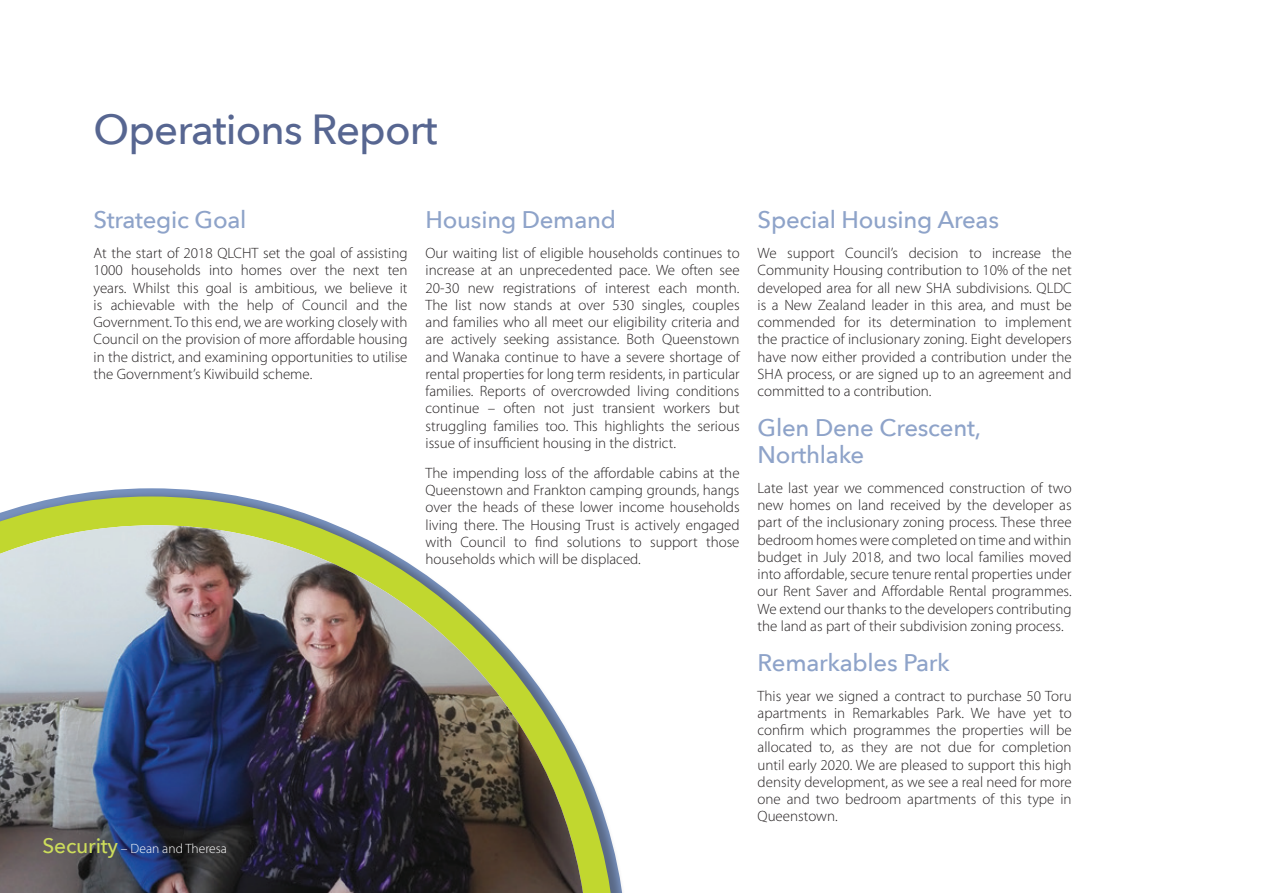
<style>
.page{position:relative;width:1263px;height:893px;background:#fff}
.page>*{position:absolute;margin:0;border:0;box-sizing:border-box;transform-origin:0 0}
.t1{font:500 42px "Avenir Next";letter-spacing:-.02em;color:#576691}
.t2{font:500 24px/27px "Avenir Next";letter-spacing:-.01em;color:#8ea3c9}
.t3{font:300 15px/17.2px "Myriad Pro";color:#231f20;text-align:justify}
.t4{font:300 13.5px "Myriad Pro";color:#fff}
.s1{font-family:"Avenir Next";font-weight:500;font-size:21px;color:#cddd5b}
</style>
<div class="page">
<div style="left:0;top:490px;width:630px;height:403px;background:#231f20;opacity:.35"></div>
<svg style="left:0;top:496px;width:616px;height:397px"></svg>
<img style="left:0;top:525px;width:583px;height:368px">
<p class="t1" style="left:94px;top:94px;width:345px">Operations Report</p>
<p class="t2" style="left:94px;top:205px;width:154px">Strategic Goal</p>
<p class="t3" style="left:94px;top:244px;width:315px">At the start of 2018 QLCHT set the goal of assisting 1000 households into homes over the next ten years. Whilst this goal is ambitious, we believe it is achievable with the help of Council and the Government. To this end, we are working closely with Council on the provision of more affordable housing in the district, and examining opportunities to utilise the Government’s Kiwibuild scheme.</p>
<p class="t4" style="left:43px;top:841px;width:186px"><span class="s1">Security</span> – Dean and Theresa</p>
<p class="t2" style="left:426px;top:205px;width:192px">Housing Demand</p>
<p class="t3" style="left:426px;top:244px;width:316px">Our waiting list of eligible households continues to increase at an unprecedented pace. We often see 20-30 new registrations of interest each month.<br>The list now stands at over 530 singles, couples and families who all meet our eligibility criteria and are actively seeking assistance. Both Queenstown and Wanaka continue to have a severe shortage of rental properties for long term residents, in particular families. Reports of overcrowded living conditions continue – often not just transient workers but struggling families too. This highlights the serious issue of insufficient housing in the district.</p>
<p class="t3" style="left:426px;top:464px;width:316px">The impending loss of the affordable cabins at the Queenstown and Frankton camping grounds, hangs over the heads of these lower income households living there. The Housing Trust is actively engaged with Council to find solutions to support those households which will be displaced.</p>
<p class="t2" style="left:758px;top:205px;width:243px">Special Housing Areas</p>
<p class="t3" style="left:758px;top:244px;width:316px">We support Council’s decision to increase the Community Housing contribution to 10% of the net developed area for all new SHA subdivisions. QLDC is a New Zealand leader in this area, and must be commended for its determination to implement the practice of inclusionary zoning. Eight developers have now either provided a contribution under the SHA process, or are signed up to an agreement and committed to a contribution.</p>
<p class="t2" style="left:758px;top:413px;width:225px">Glen Dene Crescent,<br>Northlake</p>
<p class="t3" style="left:758px;top:479px;width:316px">Late last year we commenced construction of two new homes on land received by the developer as part of the inclusionary zoning process. These three bedroom homes were completed on time and within budget in July 2018, and two local families moved into affordable, secure tenure rental properties under our Rent Saver and Affordable Rental programmes.<br>We extend our thanks to the developers contributing the land as part of their subdivision zoning process.</p>
<p class="t2" style="left:758px;top:648px;width:194px">Remarkables Park</p>
<p class="t3" style="left:758px;top:687px;width:316px">This year we signed a contract to purchase 50 Toru apartments in Remarkables Park. We have yet to confirm which programmes the properties will be allocated to, as they are not due for completion until early 2020. We are pleased to support this high density development, as we see a real need for more one and two bedroom apartments of this type in Queenstown.</p>
</div>
